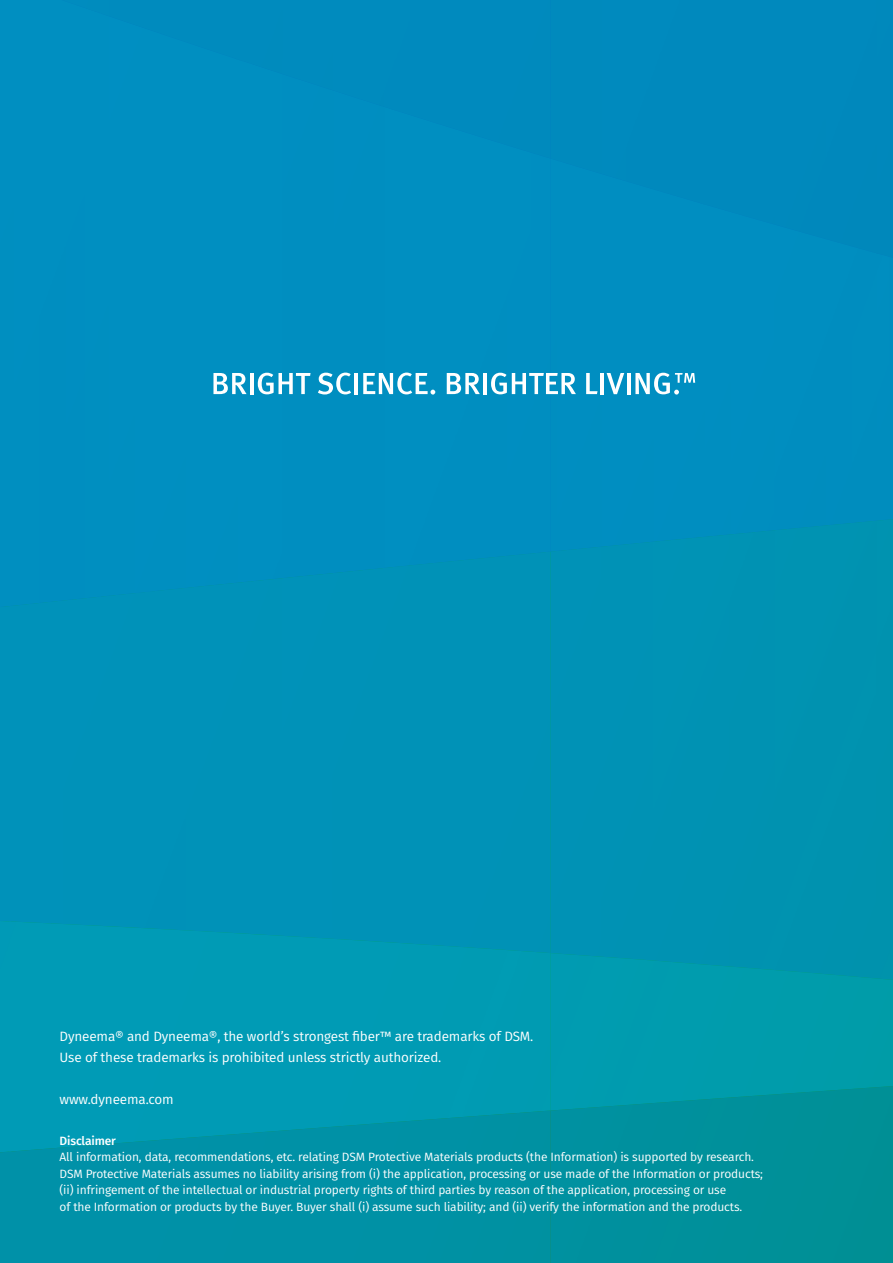
<style>
.page{position:relative;width:893px;height:1263px;background:#fff}
.page>*{position:absolute;margin:0;border:0;box-sizing:border-box;transform-origin:0 0}
.Body_copy_white{font:13.5px/21px "Fira Sans";letter-spacing:-.01em;color:#fff}
.Body_copy_white-2{font:12px/16.5px "Fira Sans";letter-spacing:-.01em;color:#fff}
.Body_copy_white-3{font:500 12px "Fira Sans";letter-spacing:-.01em;color:#fff}
</style>
<div class="page">
<div style="left:0;top:923px;width:9px;height:209px;background:#009bb6"></div>
<div style="left:9px;top:923px;width:509px;height:209px;background:#009bb5"></div>
<div style="left:518px;top:953px;width:33px;height:157px;background:#009bb2"></div>
<img style="left:263px;top:1110px;width:288px;height:153px">
<img style="left:0;top:1132px;width:265px;height:131px">
<div style="left:49px;top:566px;width:502px;height:387px;background:#0092b8"></div>
<div style="left:0;top:607px;width:51px;height:316px;background:#0092ba"></div>
<div style="left:0;top:0;width:101px;height:607px;background:#008fc1"></div>
<div style="left:99px;top:60px;width:153px;height:533px;background:#008fc1"></div>
<div style="left:249px;top:110px;width:152px;height:471px;background:#008ec0"></div>
<div style="left:399px;top:159px;width:152px;height:407px;background:#008fc1"></div>
<img style="left:99px;top:590px;width:60px;height:7px">
<div style="left:62px;top:0;width:489px;height:11px;background:#008bbe"></div>
<div style="left:88px;top:9px;width:463px;height:51px;background:#008bbe"></div>
<div style="left:235px;top:58px;width:316px;height:52px;background:#008abe"></div>
<div style="left:389px;top:108px;width:162px;height:51px;background:#008abf"></div>
<div style="left:551px;top:980px;width:342px;height:112px;background:#009cad"></div>
<div style="left:806px;top:1086px;width:87px;height:177px;background:#009096"></div>
<div style="left:551px;top:1092px;width:257px;height:171px;background:#00909c"></div>
<div style="left:551px;top:532px;width:342px;height:448px;background:#0092b2"></div>
<div style="left:551px;top:205px;width:201px;height:346px;background:#008ec1"></div>
<div style="left:750px;top:254px;width:143px;height:278px;background:#008ebf"></div>
<div style="left:551px;top:0;width:342px;height:205px;background:#0089bd"></div>
<div style="left:699px;top:203px;width:194px;height:51px;background:#0089bd"></div>
<img style="left:872px;top:252px;width:21px;height:6px">
<svg style="left:213px;top:373px;width:34px;height:21px"></svg>
<hr style="left:250px;top:373px;width:4px;height:21px;background:#fff">
<svg style="left:258px;top:373px;width:53px;height:21px"></svg>
<svg style="left:318px;top:373px;width:33px;height:21px"></svg>
<hr style="left:354px;top:373px;width:4px;height:21px;background:#fff">
<svg style="left:363px;top:373px;width:72px;height:22px"></svg>
<svg style="left:447px;top:373px;width:33px;height:21px"></svg>
<hr style="left:483px;top:373px;width:4px;height:21px;background:#fff">
<svg style="left:491px;top:373px;width:85px;height:21px"></svg>
<svg style="left:586px;top:373px;width:11px;height:21px"></svg>
<hr style="left:601px;top:373px;width:3px;height:21px;background:#fff">
<svg style="left:607px;top:373px;width:17px;height:21px"></svg>
<hr style="left:627px;top:373px;width:3px;height:21px;background:#fff">
<svg style="left:635px;top:373px;width:60px;height:22px"></svg>
<p class="Body_copy_white" style="left:60px;top:1025px;width:475px">Dyneema® and Dyneema®, the world’s strongest fiber™ are trademarks of DSM.<br>Use of these trademarks is prohibited unless strictly authorized.</p>
<p class="Body_copy_white" style="left:60px;top:1088px;width:116px">www.dyneema.com</p>
<p class="Body_copy_white-3" style="left:60px;top:1131px;width:58px">Disclaimer</p>
<p class="Body_copy_white-2" style="left:60px;top:1148px;width:705px">All information, data, recommendations, etc. relating DSM Protective Materials products (the Information) is supported by research.<br>DSM Protective Materials assumes no liability arising from (i) the application, processing or use made of the Information or products; (ii) infringement of the intellectual or industrial property rights of third parties by reason of the application, processing or use<br>of the Information or products by the Buyer. Buyer shall (i) assume such liability; and (ii) verify the information and the products.</p>
</div>
